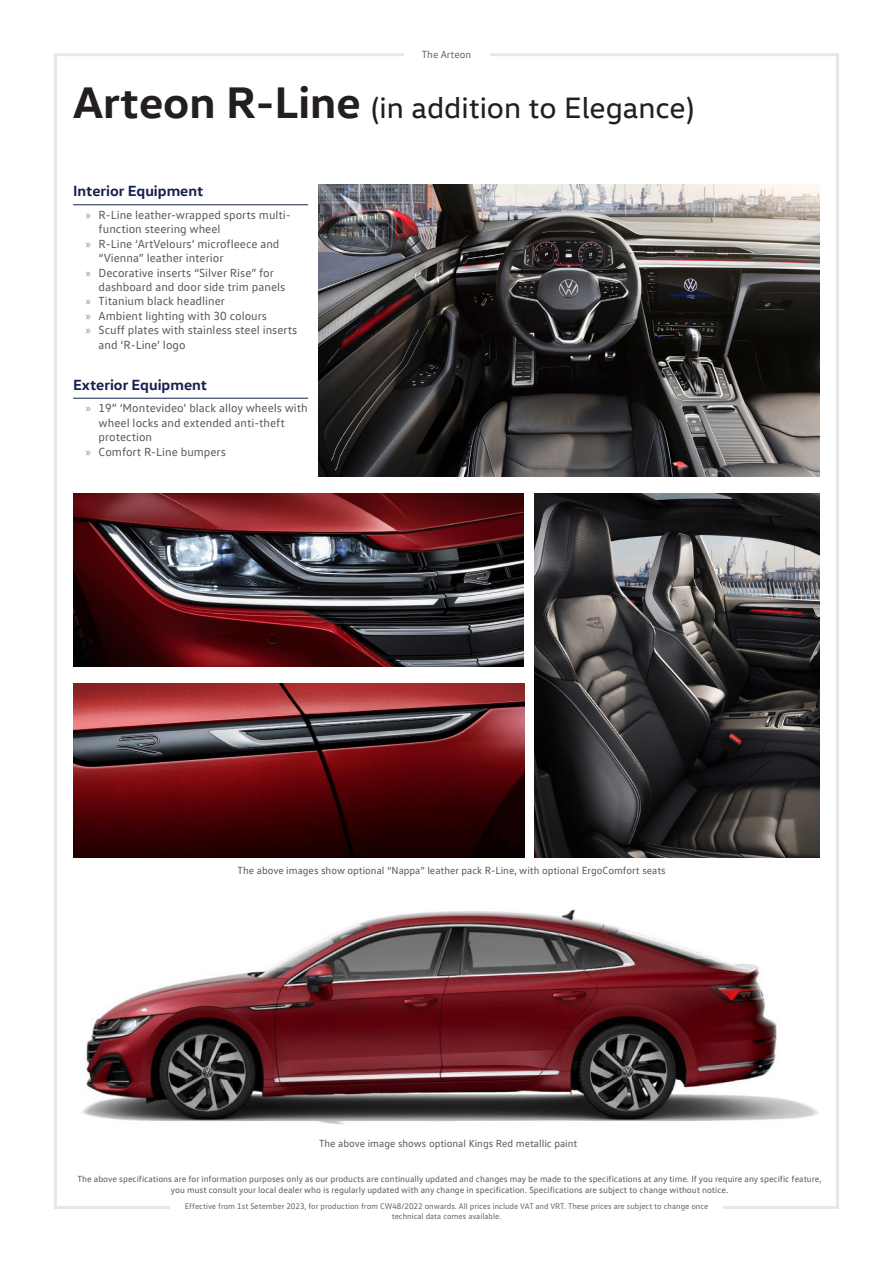
<style>
.page{position:relative;width:893px;height:1263px;background:#fff}
.page>*{position:absolute;margin:0;border:0;box-sizing:border-box;transform-origin:0 0}
.Page_heading{font:30px "VW Head";color:#231f20}
.List_headings_-_spac{font:700 15px "VW Head";color:#17224e}
.t1{font:12px/14.4px "VW Text";color:#57585a}
.t2{font:10.5px "VW Text";color:#57585a}
.t3{font:10.5px "VW Text";color:#636366}
.t4{font:9px/10.8px "VW Text";color:#57585a;text-align:center}
.t5{font:8.25px/9.9px "VW Text";color:#636366;text-align:center}
.s1{font-weight:700;font-size:45px}
.s2{font-family:"Myriad Pro";color:#87898c}
</style>
<div class="page">
<hr style="left:73px;top:204px;width:235px;height:1px;background:#17224e">
<hr style="left:73px;top:398px;width:235px;height:1px;background:#17224e">
<img style="left:82px;top:909px;width:736px;height:216px">
<img style="left:73px;top:493px;width:450px;height:174px">
<img style="left:73px;top:684px;width:452px;height:173px">
<img style="left:319px;top:184px;width:501px;height:293px">
<img style="left:534px;top:493px;width:286px;height:364px">
<p class="t3" style="left:422px;top:47px;width:51px">The Arteon</p>
<p class="Page_heading" style="left:73px;top:89px;width:622px"><span class="s1">Arteon R-Line</span> (in addition to Elegance)</p>
<p class="List_headings_-_spac" style="left:73px;top:181px;width:132px">Interior Equipment</p>
<p class="t1" style="left:99px;top:207px;width:194px;text-indent:-13px"><span class="s2">»</span> R-Line leather-wrapped sports multi&shy;function steering wheel</p>
<p class="t1" style="left:99px;top:236px;width:182px;text-indent:-13px"><span class="s2">»</span> R-Line ‘ArtVelours’ microfleece and “Vienna” leather interior</p>
<p class="t1" style="left:99px;top:265px;width:188px;text-indent:-13px"><span class="s2">»</span> Decorative inserts “Silver Rise” for dashboard and door side trim panels</p>
<p class="t1" style="left:86px;top:294px;width:141px"><span class="s2">»</span> Titanium black headliner</p>
<p class="t1" style="left:86px;top:308px;width:183px"><span class="s2">»</span> Ambient lighting with 30 colours</p>
<p class="t1" style="left:99px;top:323px;width:200px;text-indent:-13px"><span class="s2">»</span> Scuff plates with stainless steel inserts and ‘R-Line’ logo</p>
<p class="List_headings_-_spac" style="left:73px;top:375px;width:135px">Exterior Equipment</p>
<p class="t1" style="left:99px;top:401px;width:211px;text-indent:-13px"><span class="s2">»</span> 19” ‘Montevideo’ black alloy wheels with wheel locks and extended anti-theft protection</p>
<p class="t1" style="left:86px;top:444px;width:142px"><span class="s2">»</span> Comfort R-Line bumpers</p>
<p class="t2" style="left:238px;top:864px;width:430px">The above images show optional “Nappa” leather pack R-Line, with optional ErgoComfort seats</p>
<p class="t2" style="left:319px;top:1137px;width:260px">The above image shows optional Kings Red metallic paint</p>
<p class="t4" style="left:78px;top:1173px;width:746px">The above specifications are for information purposes only as our products are continually updated and changes may be made to the specifications at any time. If you require any specific feature, you must consult your local dealer who is regularly updated with any change in specification. Specifications are subject to change without notice.</p>
<p class="t5" style="left:185px;top:1201px;width:525px">Effective from 1st Setember 2023, for production from CW48/2022 onwards. All prices include VAT and VRT. These prices are subject to change once technical data comes available.</p>
</div>
